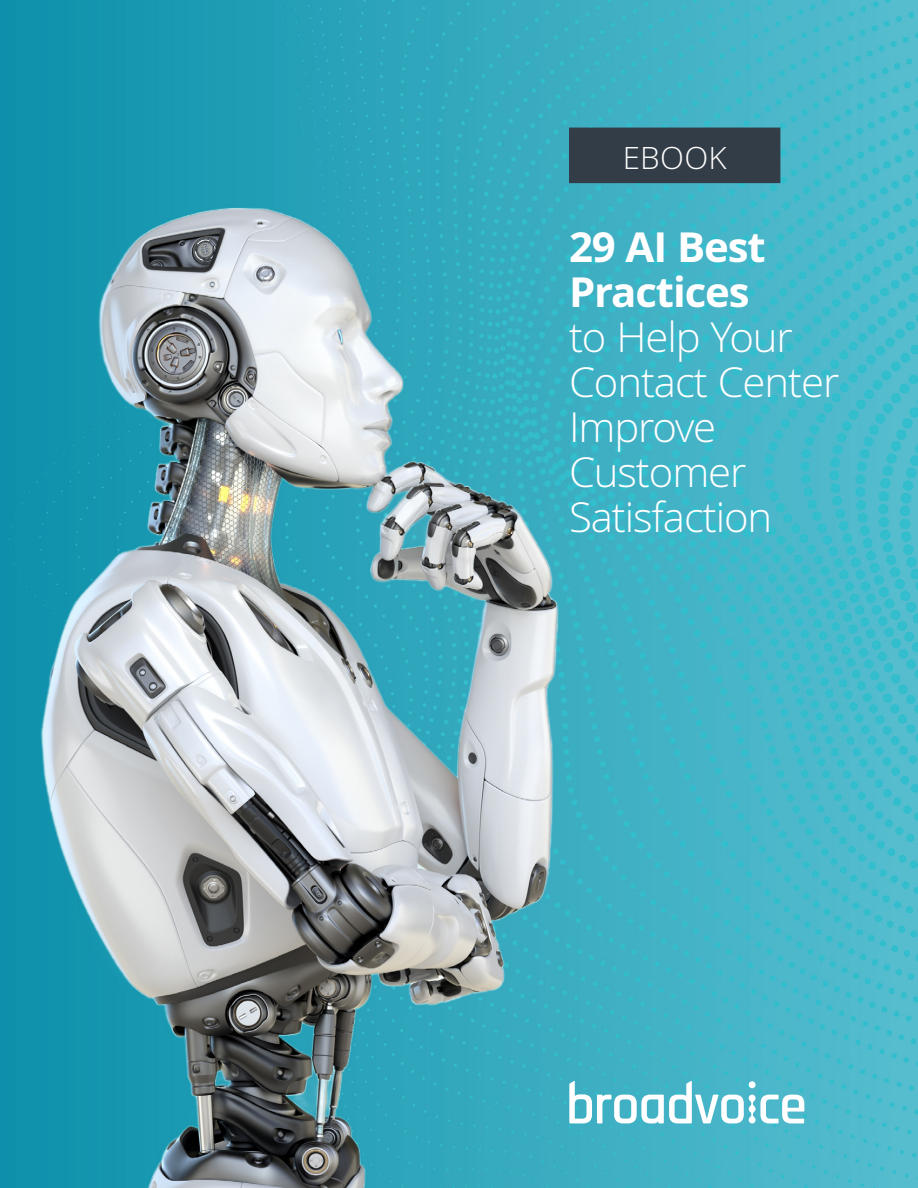
<style>
.page{position:relative;width:918px;height:1188px;background:#fff}
.page>*{position:absolute;margin:0;border:0;box-sizing:border-box;transform-origin:0 0}
.t1{font:300 45px/45px "Khula";letter-spacing:-.025em;color:#fff}
.t2{font:700 45px/45px "Khula";letter-spacing:-.025em;color:#fff}
.t3{font:300 33.6px "Khula";letter-spacing:.01em;color:#fff}
</style>
<div class="page">
<img style="left:0;top:0;width:918px;height:1188px">
<svg style="left:569px;top:1081px;width:235px;height:42px"></svg>
<div style="left:569px;top:128px;width:211px;height:55px;background:#333d47"></div>
<p class="t3" style="left:623px;top:137px;width:106px">EBOOK</p>
<p class="t2" style="left:569px;top:224px;width:198px">29 AI Best<br>Practices</p>
<p class="t1" style="left:569px;top:319px;width:272px">to Help Your<br>Contact Center<br>Improve<br>Customer<br>Satisfaction</p>
</div>
